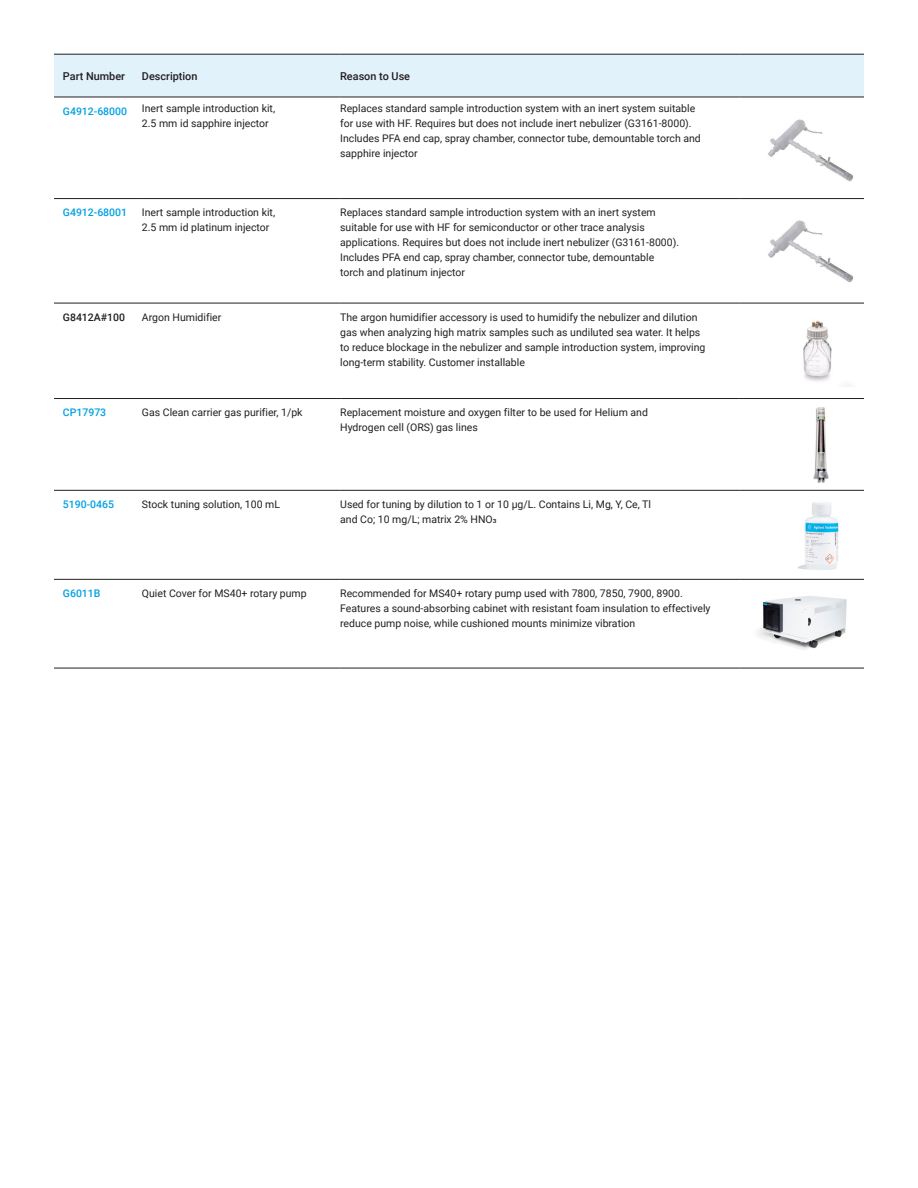
<style>
.page{position:relative;width:918px;height:1188px;background:#fff}
.page>*{position:absolute;margin:0;border:0;box-sizing:border-box;transform-origin:0 0}
.DATA_table_text_head{font:500 10.8px "Roboto";color:#231f20}
.DATA_table_text{font:10.5px/15px "Roboto";color:#231f20}
.DATA_table_text-2{font:500 10.5px "Roboto";color:#00a1e3}
.DATA_table_text-3{font:500 10.5px "Roboto";color:#231f20}
</style>
<div class="page">
<div style="left:54px;top:55px;width:810px;height:42px;background:#e1f2fb"></div>
<hr style="left:54px;top:579px;width:88px;height:1px;background:#231f20">
<hr style="left:142px;top:579px;width:198px;height:1px;background:#231f20">
<hr style="left:340px;top:579px;width:400px;height:1px;background:#231f20">
<hr style="left:740px;top:579px;width:124px;height:1px;background:#231f20">
<hr style="left:54px;top:668px;width:88px;height:1px;background:#231f20">
<hr style="left:142px;top:668px;width:198px;height:1px;background:#231f20">
<hr style="left:340px;top:668px;width:400px;height:1px;background:#231f20">
<hr style="left:740px;top:668px;width:124px;height:1px;background:#231f20">
<hr style="left:54px;top:54px;width:88px;height:1px;background:#231f20">
<hr style="left:142px;top:54px;width:198px;height:1px;background:#231f20">
<hr style="left:340px;top:54px;width:400px;height:1px;background:#231f20">
<hr style="left:740px;top:54px;width:124px;height:1px;background:#231f20">
<hr style="left:54px;top:97px;width:88px;height:1px;background:#231f20">
<hr style="left:142px;top:97px;width:198px;height:1px;background:#231f20">
<hr style="left:340px;top:97px;width:400px;height:1px;background:#231f20">
<hr style="left:740px;top:97px;width:124px;height:1px;background:#231f20">
<hr style="left:54px;top:198px;width:88px;height:1px;background:#231f20">
<hr style="left:54px;top:303px;width:88px;height:1px;background:#231f20">
<hr style="left:142px;top:303px;width:198px;height:1px;background:#231f20">
<hr style="left:340px;top:303px;width:400px;height:1px;background:#231f20">
<hr style="left:740px;top:303px;width:124px;height:1px;background:#231f20">
<hr style="left:54px;top:398px;width:88px;height:1px;background:#231f20">
<hr style="left:142px;top:398px;width:198px;height:1px;background:#231f20">
<hr style="left:340px;top:398px;width:400px;height:1px;background:#231f20">
<hr style="left:740px;top:398px;width:124px;height:1px;background:#231f20">
<hr style="left:54px;top:490px;width:88px;height:1px;background:#231f20">
<hr style="left:142px;top:490px;width:198px;height:1px;background:#231f20">
<hr style="left:340px;top:490px;width:400px;height:1px;background:#231f20">
<hr style="left:740px;top:490px;width:124px;height:1px;background:#231f20">
<hr style="left:142px;top:198px;width:198px;height:1px;background:#231f20">
<hr style="left:340px;top:198px;width:400px;height:1px;background:#231f20">
<hr style="left:740px;top:198px;width:124px;height:1px;background:#231f20">
<img style="left:768px;top:119px;width:86px;height:63px">
<img style="left:768px;top:220px;width:86px;height:63px">
<img style="left:803px;top:320px;width:49px;height:67px">
<img style="left:813px;top:407px;width:16px;height:76px">
<img style="left:798px;top:502px;width:41px;height:68px">
<img style="left:758px;top:596px;width:89px;height:54px">
<p class="DATA_table_text_head" style="left:63px;top:68px;width:64px">Part Number</p>
<p class="DATA_table_text_head" style="left:142px;top:68px;width:57px">Description</p>
<p class="DATA_table_text_head" style="left:340px;top:68px;width:71px">Reason to Use</p>
<p class="DATA_table_text-2" style="left:63px;top:103px;width:66px">G4912-68000</p>
<p class="DATA_table_text" style="left:142px;top:100px;width:135px">Inert sample introduction kit,<br>2.5 mm id sapphire injector</p>
<p class="DATA_table_text" style="left:340px;top:100px;width:362px">Replaces standard sample introduction system with an inert system suitable for use with HF. Requires but does not include inert nebulizer (G3161-8000).<br>Includes PFA end cap, spray chamber, connector tube, demountable torch and sapphire injector</p>
<p class="DATA_table_text-2" style="left:63px;top:205px;width:66px">G4912-68001</p>
<p class="DATA_table_text" style="left:142px;top:205px;width:135px">Inert sample introduction kit,<br>2.5 mm id platinum injector</p>
<p class="DATA_table_text" style="left:340px;top:205px;width:317px">Replaces standard sample introduction system with an inert system</p>
<p class="DATA_table_text" style="left:340px;top:220px;width:306px">suitable for use with HF for semiconductor or other trace analysis</p>
<p class="DATA_table_text" style="left:340px;top:235px;width:340px">applications. Requires but does not include inert nebulizer (G3161-8000).</p>
<p class="DATA_table_text" style="left:340px;top:250px;width:316px">Includes PFA end cap, spray chamber, connector tube, demountable</p>
<p class="DATA_table_text" style="left:340px;top:265px;width:126px">torch and platinum injector</p>
<p class="DATA_table_text-3" style="left:63px;top:310px;width:64px">G8412A#100</p>
<p class="DATA_table_text" style="left:142px;top:309px;width:81px">Argon Humidifier</p>
<p class="DATA_table_text" style="left:340px;top:309px;width:367px">The argon humidifier accessory is used to humidify the nebulizer and dilution gas when analyzing high matrix samples such as undiluted sea water. It helps to reduce blockage in the nebulizer and sample introduction system, improving long-term stability. Customer installable</p>
<p class="DATA_table_text-2" style="left:63px;top:405px;width:45px">CP17973</p>
<p class="DATA_table_text" style="left:142px;top:404px;width:162px">Gas Clean carrier gas purifier, 1/pk</p>
<p class="DATA_table_text" style="left:340px;top:404px;width:309px">Replacement moisture and oxygen filter to be used for Helium and</p>
<p class="DATA_table_text" style="left:340px;top:419px;width:139px">Hydrogen cell (ORS) gas lines</p>
<p class="DATA_table_text-2" style="left:63px;top:497px;width:53px">5190-0465</p>
<p class="DATA_table_text" style="left:142px;top:496px;width:140px">Stock tuning solution, 100 mL</p>
<p class="DATA_table_text" style="left:340px;top:496px;width:312px">Used for tuning by dilution to 1 or 10 μg/L. Contains Li, Mg, Y, Ce, Tl</p>
<p class="DATA_table_text" style="left:340px;top:511px;width:158px">and Co; 10 mg/L; matrix 2% HNO3</p>
<p class="DATA_table_text-2" style="left:63px;top:586px;width:39px">G6011B</p>
<p class="DATA_table_text" style="left:142px;top:585px;width:166px">Quiet Cover for MS40+ rotary pump</p>
<p class="DATA_table_text" style="left:340px;top:585px;width:372px">Recommended for MS40+ rotary pump used with 7800, 7850, 7900, 8900.<br>Features a sound-absorbing cabinet with resistant foam insulation to effectively reduce pump noise, while cushioned mounts minimize vibration</p>
</div>
